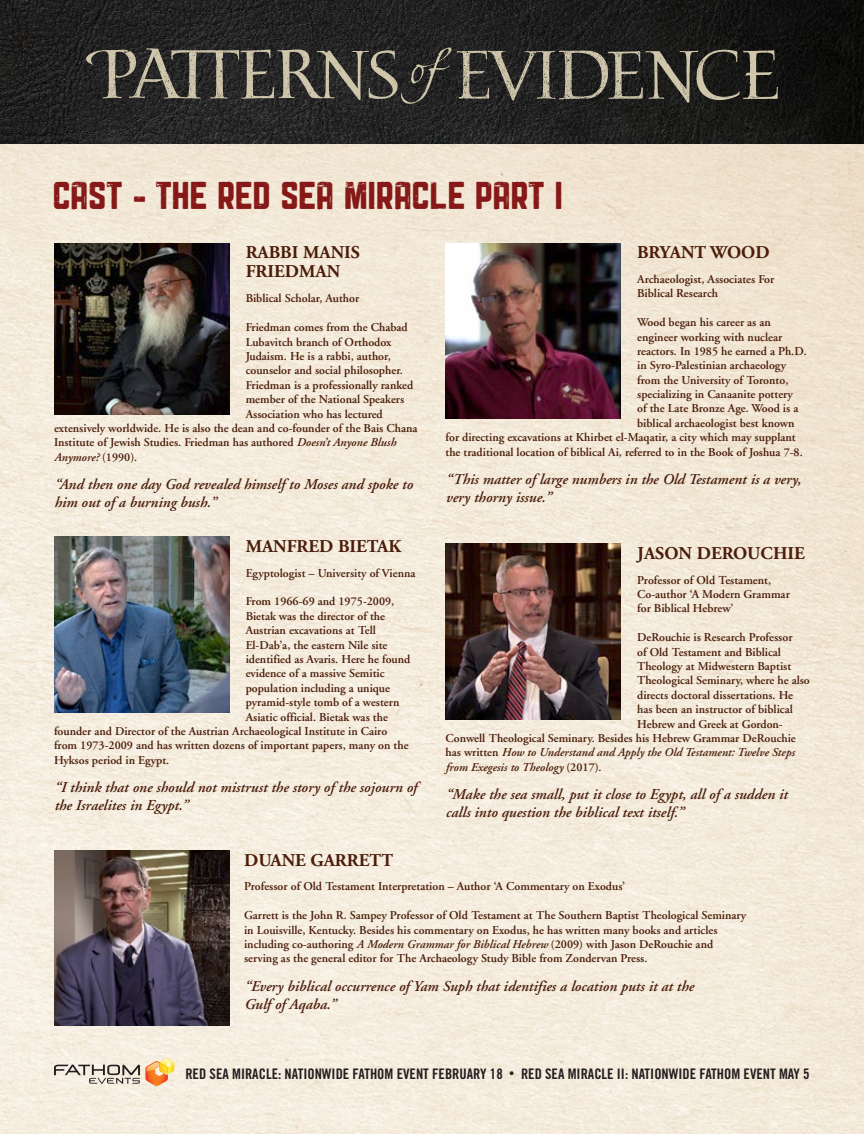
<style>
.page{position:relative;width:864px;height:1134px;background:#fff}
.page>*{position:absolute;margin:0;border:0;box-sizing:border-box;transform-origin:0 0}
.t1{font:42px "Public Gothic Vintage";color:#861918}
.t2{font:700 18px/19.5px "Adobe Garamond";color:#4b1d0a}
.t3{font:italic 600 15px/18px "Adobe Garamond";color:#4b1d0a}
.t4{font:14.55px "Trade Gothic Bold Cond Twenty";color:#231f20}
.t5{font:600 12px/14.4px "Adobe Garamond";color:#4b1d0a}
.t6{font:italic 600 12px "Adobe Garamond";color:#4b1d0a}
.s1{font-style:italic}
.s2{font-style:normal}
.s3{font-size:10.5px}
</style>
<div class="page">
<img style="left:0;top:144px;width:864px;height:990px">
<img style="left:0;top:0;width:864px;height:144px">
<svg style="left:86px;top:47px;width:692px;height:57px;background:#47443e"></svg>
<img style="left:54px;top:243px;width:176px;height:172px">
<img style="left:54px;top:850px;width:176px;height:176px">
<svg style="left:54px;top:1058px;width:121px;height:28px;background:#dac7af"></svg>
<img style="left:54px;top:537px;width:176px;height:175px">
<img style="left:446px;top:243px;width:175px;height:175px">
<img style="left:446px;top:544px;width:175px;height:175px">
<h1 class="t1" style="left:54px;top:175px;width:512px">CAST - THE RED SEA MIRACLE PART I</h1>
<h2 class="t2" style="left:246px;top:243px;width:116px">RABBI MANIS<br>FRIEDMAN</h2>
<p class="t5" style="left:246px;top:292px;width:115px">Biblical Scholar, Author</p>
<p class="t5" style="left:246px;top:320px;width:164px">Friedman comes from the Chabad</p>
<p class="t5" style="left:246px;top:335px;width:147px">Lubavitch branch of Orthodox</p>
<p class="t5" style="left:246px;top:349px;width:147px">Judaism. He is a rabbi, author,</p>
<p class="t5" style="left:246px;top:364px;width:159px">counselor and social philosopher.</p>
<p class="t5" style="left:246px;top:378px;width:169px">Friedman is a professionally ranked</p>
<p class="t5" style="left:246px;top:392px;width:160px">member of the National Speakers</p>
<p class="t5" style="left:246px;top:407px;width:139px">Association who has lectured</p>
<p class="t5" style="left:54px;top:421px;width:365px">extensively worldwide. He is also the dean and co-founder of the Bais Chana</p>
<p class="t5" style="left:54px;top:436px;width:343px">Institute of Jewish Studies. Friedman has authored <span class="s1">Doesn’t Anyone Blush</span></p>
<p class="t6" style="left:54px;top:450px;width:85px">Anymore? <span class="s2">(1990).</span></p>
<p class="t3" style="left:54px;top:476px;width:360px">“And then one day God revealed himself to Moses and spoke to him out of a burning bush.”</p>
<h2 class="t2" style="left:637px;top:243px;width:134px">BRYANT WOOD</h2>
<p class="t5" style="left:637px;top:272px;width:139px">Archaeologist, Associates For<br>Biblical Research</p>
<p class="t5" style="left:637px;top:315px;width:135px">Wood began his career as an</p>
<p class="t5" style="left:637px;top:330px;width:147px">engineer working with nuclear</p>
<p class="t5" style="left:637px;top:344px;width:171px">reactors. In 1985 he earned a Ph.D.</p>
<p class="t5" style="left:637px;top:359px;width:150px">in Syro-Palestinian archaeology</p>
<p class="t5" style="left:637px;top:373px;width:153px">from the University of Toronto,</p>
<p class="t5" style="left:637px;top:387px;width:157px">specializing in Canaanite pottery</p>
<p class="t5" style="left:637px;top:402px;width:163px">of the Late Bronze Age. Wood is a</p>
<p class="t5" style="left:637px;top:416px;width:159px">biblical archaeologist best known</p>
<p class="t5" style="left:446px;top:431px;width:352px">for directing excavations at Khirbet el-Maqatir, a city which may supplant</p>
<p class="t5" style="left:446px;top:445px;width:359px">the traditional location of biblical Ai, referred to in the Book of Joshua 7-8.</p>
<p class="t3" style="left:446px;top:471px;width:357px">“This matter of large numbers in the Old Testament is a very, very thorny issue.”</p>
<h2 class="t2" style="left:246px;top:537px;width:157px">MANFRED BIETAK</h2>
<p class="t5" style="left:246px;top:566px;width:171px">Egyptologist – University of Vienna</p>
<p class="t5" style="left:246px;top:595px;width:150px">From 1966-69 and 1975-2009,</p>
<p class="t5" style="left:246px;top:609px;width:141px">Bietak was the director of the</p>
<p class="t5" style="left:246px;top:623px;width:132px">Austrian excavations at Tell</p>
<p class="t5" style="left:246px;top:638px;width:143px">El-Dab’a, the eastern Nile site</p>
<p class="t5" style="left:246px;top:652px;width:166px">identified as Avaris. Here he found</p>
<p class="t5" style="left:246px;top:667px;width:140px">evidence of a massive Semitic</p>
<p class="t5" style="left:246px;top:681px;width:146px">population including a unique</p>
<p class="t5" style="left:246px;top:695px;width:155px">pyramid-style tomb of a western</p>
<p class="t5" style="left:246px;top:710px;width:144px">Asiatic official. Bietak was the</p>
<p class="t5" style="left:54px;top:724px;width:335px">founder and Director of the Austrian Archaeological Institute in Cairo</p>
<p class="t5" style="left:54px;top:739px;width:356px">from 1973-2009 and has written dozens of important papers, many on the</p>
<p class="t5" style="left:54px;top:753px;width:117px">Hyksos period in Egypt.</p>
<p class="t3" style="left:54px;top:779px;width:364px">“I think that one should not mistrust the story of the sojourn of the Israelites in Egypt.”</p>
<h2 class="t2" style="left:244px;top:850px;width:150px">DUANE GARRETT</h2>
<p class="t5" style="left:244px;top:880px;width:382px">Professor of Old Testament Interpretation – Author ‘A Commentary on Exodus’</p>
<p class="t5" style="left:244px;top:908px;width:504px">Garrett is the John R. Sampey Professor of Old Testament at The Southern Baptist Theological Seminary in Louisville, Kentucky. Besides his commentary on Exodus, he has written many books and articles including co-authoring <span class="s1">A Modern Grammar for Biblical Hebrew</span> (2009) with Jason DeRouchie and serving as the general editor for The Archaeology Study Bible from Zondervan Press.</p>
<p class="t3" style="left:244px;top:978px;width:451px">“Every biblical occurrence of Yam Suph that identifies a location puts it at the<br>Gulf of Aqaba.”</p>
<h2 class="t2" style="left:637px;top:544px;width:169px">JASON DEROUCHIE</h2>
<p class="t5" style="left:637px;top:573px;width:154px">Professor of Old Testament,<br>Co-author ‘A Modern Grammar for Biblical Hebrew’</p>
<p class="t5" style="left:637px;top:630px;width:157px">DeRouchie is Research Professor</p>
<p class="t5" style="left:637px;top:645px;width:145px">of Old Testament and Biblical</p>
<p class="t5" style="left:637px;top:659px;width:156px">Theology at Midwestern Baptist</p>
<p class="t5" style="left:637px;top:674px;width:174px">Theological Seminary, where he also</p>
<p class="t5" style="left:637px;top:688px;width:157px">directs doctoral dissertations. He</p>
<p class="t5" style="left:637px;top:702px;width:157px">has been an instructor of biblical</p>
<p class="t5" style="left:637px;top:717px;width:147px">Hebrew and Greek at Gordon-</p>
<p class="t5" style="left:446px;top:731px;width:352px">Conwell Theological Seminary. Besides his Hebrew Grammar DeRouchie</p>
<p class="t6" style="left:446px;top:746px;width:351px"><span class="s2">has written</span> How to Understand and Apply the Old Testament: Twelve Steps</p>
<p class="t6" style="left:446px;top:760px;width:158px">from Exegesis to Theology <span class="s2">(2017).</span></p>
<p class="t3" style="left:446px;top:786px;width:343px">“Make the sea small, put it close to Egypt, all of a sudden it calls into question the biblical text itself.”</p>
<p class="t4" style="left:185px;top:1065px;width:626px">RED SEA MIRACLE: NATIONWIDE FATHOM EVENT FEBRUARY 18 <span class="s3">•</span> RED SEA MIRACLE II: NATIONWIDE FATHOM EVENT MAY 5</p>
</div>
